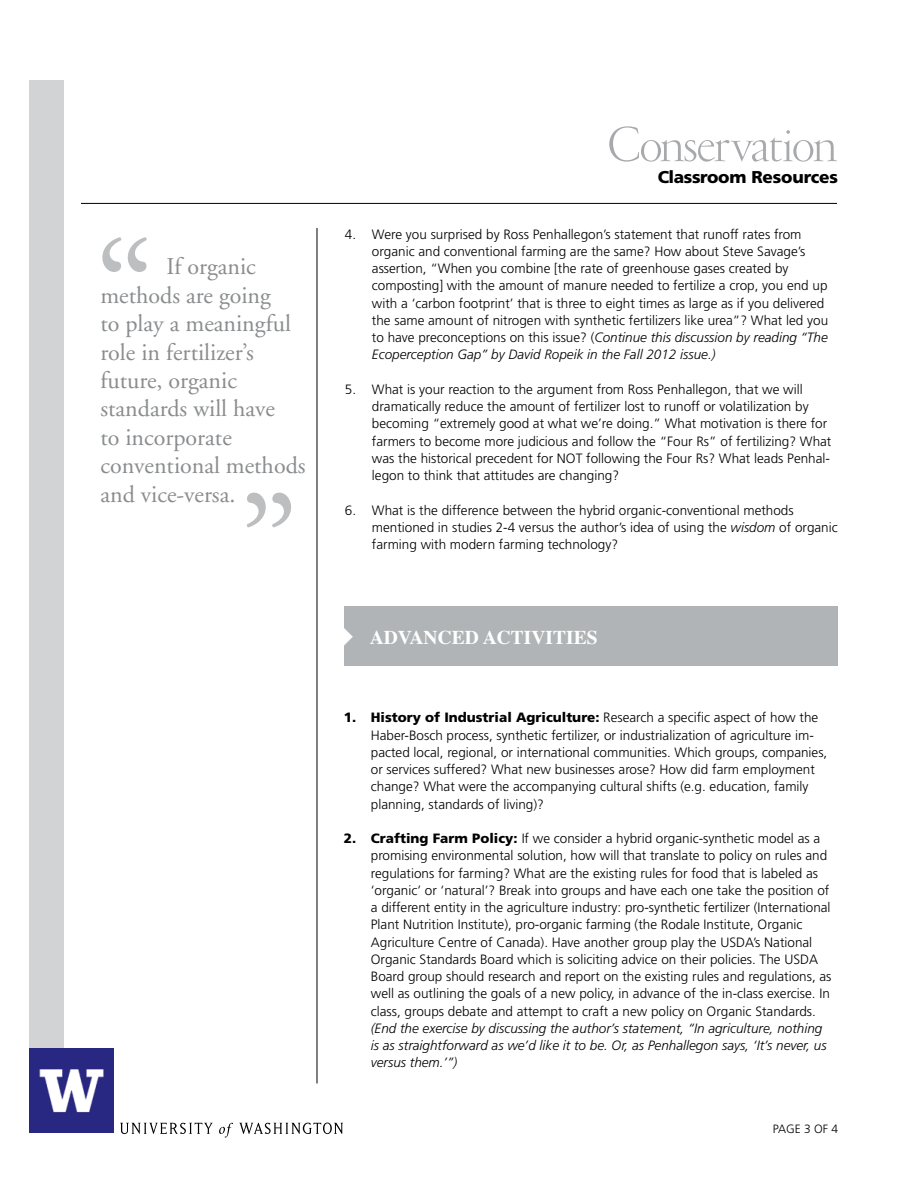
<style>
.page{position:relative;width:918px;height:1188px;background:#fff}
.page>*{position:absolute;margin:0;border:0;box-sizing:border-box;transform-origin:0 0}
.t1{font:150px "Adobe Garamond";color:#bcbec0}
.t2{font:300 54px "Garamond FB Display";letter-spacing:-.04em;color:#a7a9ac}
.t3{font:24px/28.5px "Adobe Garamond";color:#8a8c8e}
.t4{font:700 19.5px "Times";color:#fff}
.t5{font:900 17.1px "Frutiger";letter-spacing:-.02em;color:#000}
.t6{font:300 13.5px/17.2px "Frutiger";color:#000}
.t7{font:italic 300 13.5px/17.2px "Frutiger";color:#000}
.t8{font:300 12px "Frutiger";color:#000}
.s1{font-style:italic}
.s2{font-weight:900}
</style>
<div class="page">
<div style="left:29px;top:80px;width:35px;height:1053px;background:#d1d3d4"></div>
<img style="left:29px;top:1049px;width:84px;height:84px">
<svg style="left:120px;top:1123px;width:223px;height:15px"></svg>
<hr style="left:81px;top:203px;width:756px;height:1px;background:#000">
<hr style="left:317px;top:228px;width:1px;height:855px;background:#000">
<div style="left:344px;top:606px;width:494px;height:60px;background:#b1b4b6"></div>
<h1 class="t1" style="left:94px;top:215px;width:62px">“</h1>
<h3 class="t3" style="left:100px;top:253px;width:207px;text-indent:66px">If organic methods are going<br>to play a meaningful role in fertilizer’s future, organic standards will have<br>to incorporate conventional methods and vice-versa.</h3>
<h1 class="t1" style="left:239px;top:470px;width:62px">”</h1>
<h2 class="t2" style="left:607px;top:119px;width:232px">Conservation</h2>
<p class="t5" style="left:658px;top:167px;width:182px">Classroom Resources</p>
<p class="t6" style="left:372px;top:225px;width:458px;text-indent:-27px">4. Were you surprised by Ross Penhallegon’s statement that runoff rates from organic and conventional farming are the same? How about Steve Savage’s assertion, “When you combine [the rate of greenhouse gases created by composting] with the amount of manure needed to fertilize a crop, you end up with a ‘carbon footprint’ that is three to eight times as large as if you delivered the same amount of nitrogen with synthetic fertilizers like urea”? What led you to have preconceptions on this issue? (<span class="s1">Continue this discussion by reading “The Ecoperception Gap” by David Ropeik in the Fall 2012 issue.)</span></p>
<p class="t6" style="left:372px;top:380px;width:461px;text-indent:-27px">5. What is your reaction to the argument from Ross Penhallegon, that we will dramatically reduce the amount of fertilizer lost to runoff or volatilization by becoming “extremely good at what we’re doing.” What motivation is there for farmers to become more judicious and follow the “Four Rs” of fertilizing? What was the historical precedent for NOT following the Four Rs? What leads Penhal&shy;legon to think that attitudes are changing?</p>
<p class="t6" style="left:372px;top:501px;width:467px;text-indent:-27px">6. What is the difference between the hybrid organic-conventional methods mentioned in studies 2-4 versus the author’s idea of using the <span class="s1">wisdom</span> of organic farming with modern farming technology?</p>
<h3 class="t4" style="left:328px;top:625px;width:271px">✔ ADVANCED ACTIVITIES</h3>
<p class="t6" style="left:371px;top:709px;width:458px;text-indent:-27px"><span class="s2">1. History of Industrial Agriculture:</span> Research a specific aspect of how the Haber-Bosch process, synthetic fertilizer, or industrialization of agriculture im&shy;pacted local, regional, or international communities. Which groups, companies, or services suffered? What new businesses arose? How did farm employment change? What were the accompanying cultural shifts (e.g. education, family planning, standards of living)?</p>
<p class="t6" style="left:371px;top:830px;width:462px;text-indent:-27px"><span class="s2">2. Crafting Farm Policy:</span> If we consider a hybrid organic-synthetic model as a promising environmental solution, how will that translate to policy on rules and regulations for farming? What are the existing rules for food that is labeled as ‘organic’ or ‘natural’? Break into groups and have each one take the position of a different entity in the agriculture industry: pro-synthetic fertilizer (International Plant Nutrition Institute), pro-organic farming (the Rodale Institute, Organic Agriculture Centre of Canada). Have another group play the USDA’s National Organic Standards Board which is soliciting advice on their policies. The USDA Board group should research and report on the existing rules and regulations, as well as outlining the goals of a new policy, in advance of the in-class exercise. In class, groups debate and attempt to craft a new policy on Organic Standards.</p>
<p class="t7" style="left:371px;top:1020px;width:457px">(End the exercise by discussing the author’s statement, “In agriculture, nothing is as straightforward as we’d like it to be. Or, as Penhallegon says, ‘It’s never, us versus them.’”)</p>
<p class="t8" style="left:773px;top:1122px;width:67px">Page 3 of 4</p>
</div>
